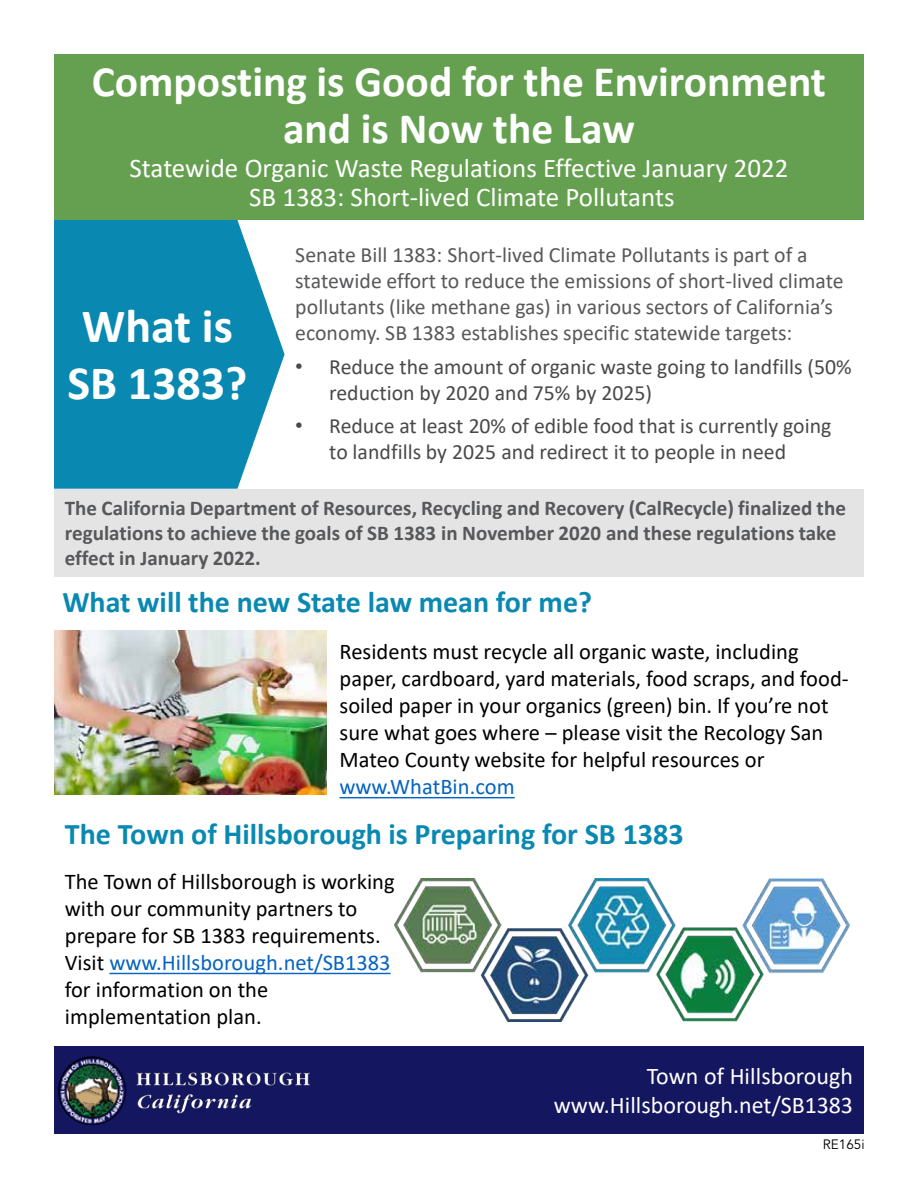
<style>
.page{position:relative;width:918px;height:1188px;background:#fff}
.page>*{position:absolute;margin:0;border:0;box-sizing:border-box;transform-origin:0 0}
.t1{font:700 48px/57.6px "Calibri";color:#fff;text-align:center}
.t2{font:700 43.5px/47px "Calibri";color:#fff;text-align:center}
.t3{font:700 30px "Calibri";color:#0989b1}
.t4{font:27px/29.1px "Calibri";color:#fff;text-align:center}
.t5{font:24px/28.8px "Calibri";color:#fff;text-align:right}
.t6{font:22.5px/27px "Calibri";color:#000}
.t7{font:22.5px "Calibri";color:#0563c1}
.t8{font:21.75px/26.1px "Calibri";color:#57585a}
.t9{font:21.75px/26.1px "Calibri";color:#49494b}
.t10{font:700 21px/25.2px "Calibri";color:#57585a}
.t11{font:13.5px "Avenir LT Std";color:#000}
.s1{font-family:"Arial"}
.s2{color:#0563c1}
</style>
<div class="page">
<div style="left:54px;top:54px;width:810px;height:166px;background:#65a050"></div>
<img style="left:394px;top:879px;width:456px;height:142px">
<svg style="left:54px;top:220px;width:231px;height:269px;background:#2194b8"></svg>
<div style="left:54px;top:490px;width:810px;height:87px;background:#e4e4e5"></div>
<div style="left:54px;top:1047px;width:810px;height:87px;background:#14165f"></div>
<img style="left:59px;top:1057px;width:250px;height:67px">
<img style="left:54px;top:630px;width:272px;height:165px">
<svg style="left:340px;top:797px;width:175px;height:1px"></svg>
<svg style="left:109px;top:973px;width:282px;height:1px"></svg>
<h2 class="t2" style="left:92px;top:58px;width:736px">Composting is Good for the Environment and is Now the Law</h2>
<p class="t4" style="left:129px;top:153px;width:660px">Statewide Organic Waste Regulations Effective January 2022<br>SB 1383: Short-lived Climate Pollutants</p>
<p class="t8" style="left:295px;top:241px;width:550px">Senate Bill 1383: Short-lived Climate Pollutants is part of a statewide effort to reduce the emissions of short-lived climate pollutants (like methane gas) in various sectors of California’s economy. SB 1383 establishes specific statewide targets:</p>
<p class="t9" style="left:329px;top:353px;width:524px;text-indent:-34px"><span class="s1">•</span> Reduce the amount of organic waste going to landfills (50% reduction by 2020 and 75% by 2025)</p>
<p class="t9" style="left:295px;top:412px;width:538px;text-align:center"><span class="s1">•</span> Reduce at least 20% of edible food that is currently going to landfills by 2025 and redirect it to people in need</p>
<p class="t10" style="left:65px;top:495px;width:783px">The California Department of Resources, Recycling and Recovery (CalRecycle) finalized the regulations to achieve the goals of SB 1383 in November 2020 and these regulations take effect in January 2022.</p>
<h1 class="t1" style="left:67px;top:296px;width:182px">What is<br>SB 1383?</h1>
<h3 class="t3" style="left:62px;top:581px;width:531px">What will the new State law mean for me?</h3>
<p class="t6" style="left:340px;top:638px;width:511px">Residents must recycle all organic waste, including paper, cardboard, yard materials, food scraps, and food&shy;soiled paper in your organics (green) bin. If you’re not sure what goes where – please visit the Recology San Mateo County website for helpful resources or</p>
<p class="t7" style="left:340px;top:771px;width:177px">www.WhatBin.com</p>
<h3 class="t3" style="left:65px;top:813px;width:621px">The Town of Hillsborough is Preparing for SB 1383</h3>
<p class="t6" style="left:65px;top:868px;width:331px">The Town of Hillsborough is working with our community partners to prepare for SB 1383 requirements.<br>Visit <span class="s2">www.Hillsborough.net/SB1383 </span>for information on the implementation plan.</p>
<p class="t5" style="left:554px;top:1061px;width:301px">Town of Hillsborough www.Hillsborough.net/SB1383</p>
<p class="t11" style="left:823px;top:1136px;width:43px">RE165i</p>
</div>
